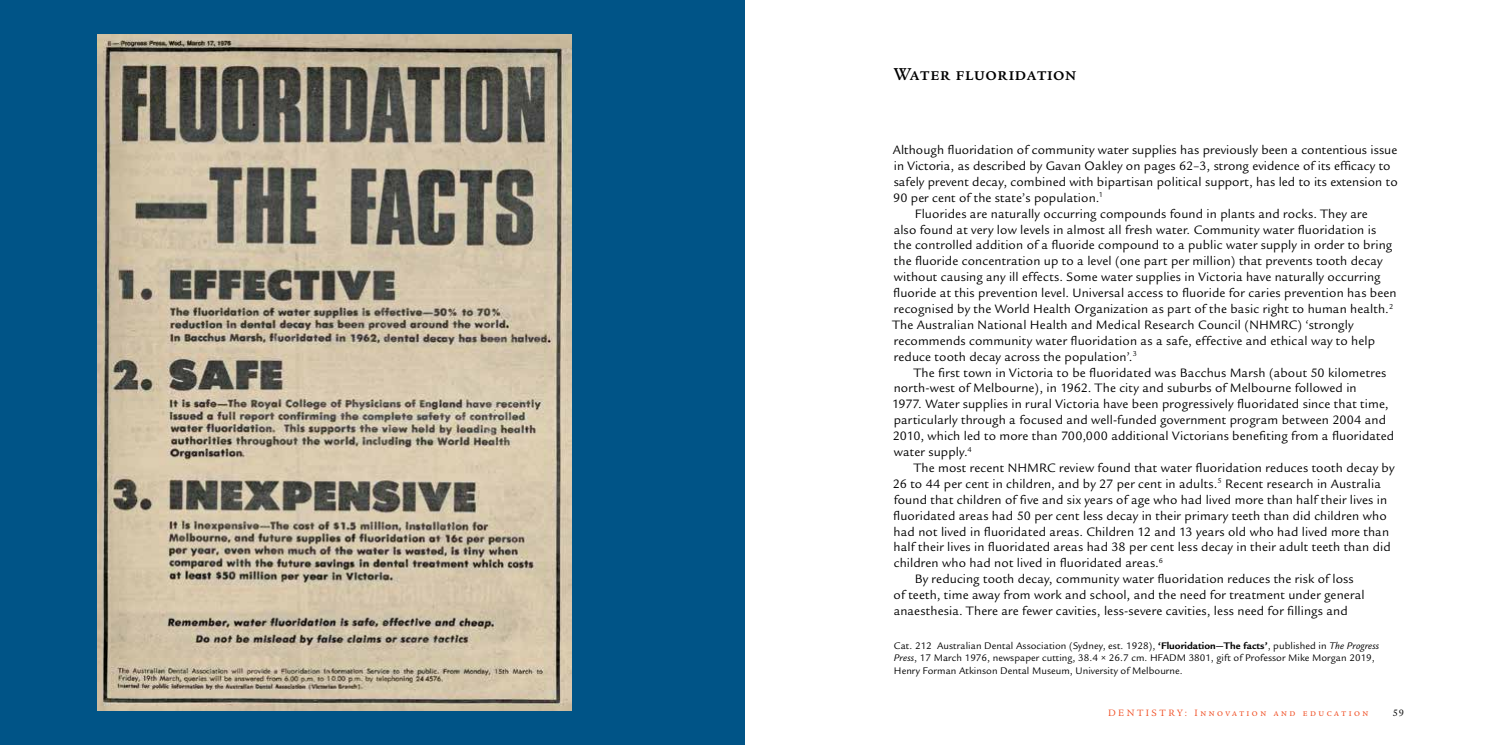
<style>
.page{position:relative;width:1489px;height:745px;background:#fff}
.page>*{position:absolute;margin:0;border:0;box-sizing:border-box;transform-origin:0 0}
.t1{font:18.75px "Legacy Ser ITC Medi SC";letter-spacing:.03em;color:#000}
.t2{font:13.25px "Legacy Sans";letter-spacing:.01em;color:#000}
.t3{font:10.38px/12.5px "Legacy Sans";letter-spacing:.005em;color:#000}
.t4{font:10px "Legacy Ser ITC Book SC";letter-spacing:.25em;color:#f04e23}
.t5{font:10px "Legacy Serif";color:#000}
.s1{font-weight:700}
.s2{font-style:italic}
</style>
<div class="page">
<div style="left:0;top:0;width:744px;height:744px;background:#005487"></div>
<img style="left:97px;top:34px;width:474px;height:675px">
<h1 class="t1" style="left:893px;top:63px;width:184px">Water fluoridation</h1>
<p class="t2" style="left:892px;top:142px;width:506px">Although fluoridation of community water supplies has previously been a contentious issue</p>
<p class="t2" style="left:893px;top:158px;width:498px">in Victoria, as described by Gavan Oakley on pages 62–3, strong evidence of its efficacy to</p>
<p class="t2" style="left:893px;top:174px;width:505px">safely prevent decay, combined with bipartisan political support, has led to its extension to</p>
<p class="t2" style="left:893px;top:190px;width:211px">90 per cent of the state’s population.<sup>1</sup></p>
<p class="t2" style="left:915px;top:206px;width:454px">Fluorides are naturally occurring compounds found in plants and rocks. They are</p>
<p class="t2" style="left:893px;top:222px;width:484px">also found at very low levels in almost all fresh water. Community water fluoridation is</p>
<p class="t2" style="left:893px;top:237px;width:500px">the controlled addition of a fluoride compound to a public water supply in order to bring</p>
<p class="t2" style="left:893px;top:253px;width:490px">the fluoride concentration up to a level (one part per million) that prevents tooth decay</p>
<p class="t2" style="left:893px;top:269px;width:488px">without causing any ill effects. Some water supplies in Victoria have naturally occurring</p>
<p class="t2" style="left:893px;top:285px;width:505px">fluoride at this prevention level. Universal access to fluoride for caries prevention has been</p>
<p class="t2" style="left:893px;top:301px;width:501px">recognised by the World Health Organization as part of the basic right to human health.<sup>2</sup></p>
<p class="t2" style="left:892px;top:317px;width:462px">The Australian National Health and Medical Research Council (NHMRC) ‘strongly</p>
<p class="t2" style="left:893px;top:333px;width:483px">recommends community water fluoridation as a safe, effective and ethical way to help</p>
<p class="t2" style="left:893px;top:349px;width:244px">reduce tooth decay across the population’.<sup>3</sup></p>
<p class="t2" style="left:913px;top:364px;width:474px">The first town in Victoria to be fluoridated was Bacchus Marsh (about 50 kilometres</p>
<p class="t2" style="left:893px;top:380px;width:464px">north-west of Melbourne), in 1962. The city and suburbs of Melbourne followed in</p>
<p class="t2" style="left:892px;top:396px;width:498px">1977. Water supplies in rural Victoria have been progressively fluoridated since that time,</p>
<p class="t2" style="left:893px;top:412px;width:494px">particularly through a focused and well-funded government program between 2004 and</p>
<p class="t2" style="left:892px;top:428px;width:503px">2010, which led to more than 700,000 additional Victorians benefiting from a fluoridated</p>
<p class="t2" style="left:893px;top:444px;width:80px">water supply.<sup>4</sup></p>
<p class="t2" style="left:913px;top:460px;width:482px">The most recent NHMRC review found that water fluoridation reduces tooth decay by</p>
<p class="t2" style="left:892px;top:476px;width:489px">26 to 44 per cent in children, and by 27 per cent in adults.<sup>5</sup> Recent research in Australia</p>
<p class="t2" style="left:893px;top:491px;width:495px">found that children of five and six years of age who had lived more than half their lives in</p>
<p class="t2" style="left:893px;top:507px;width:495px">fluoridated areas had 50 per cent less decay in their primary teeth than did children who</p>
<p class="t2" style="left:893px;top:523px;width:497px">had not lived in fluoridated areas. Children 12 and 13 years old who had lived more than</p>
<p class="t2" style="left:893px;top:539px;width:498px">half their lives in fluoridated areas had 38 per cent less decay in their adult teeth than did</p>
<p class="t2" style="left:893px;top:555px;width:271px">children who had not lived in fluoridated areas.<sup>6</sup></p>
<p class="t2" style="left:914px;top:571px;width:440px">By reducing tooth decay, community water fluoridation reduces the risk of loss</p>
<p class="t2" style="left:893px;top:587px;width:472px">of teeth, time away from work and school, and the need for treatment under general</p>
<p class="t2" style="left:893px;top:603px;width:455px">anaesthesia. There are fewer cavities, less-severe cavities, less need for fillings and</p>
<p class="t3" style="left:893px;top:639px;width:486px">Cat. 212 Australian Dental Association (Sydney, est. 1928), <span class="s1">‘Fluoridation—The facts’</span>, published in <span class="s2">The Progress<br>Press</span>, 17 March 1976, newspaper cutting, 38.4 × 26.7 cm. HFADM 3801, gift of Professor Mike Morgan 2019,<br>Henry Forman Atkinson Dental Museum, University of Melbourne.</p>
<p class="t4" style="left:1107px;top:706px;width:262px">Dentistry: Innovation and education</p>
<p class="t5" style="left:1392px;top:706px;width:13px">59</p>
</div>
